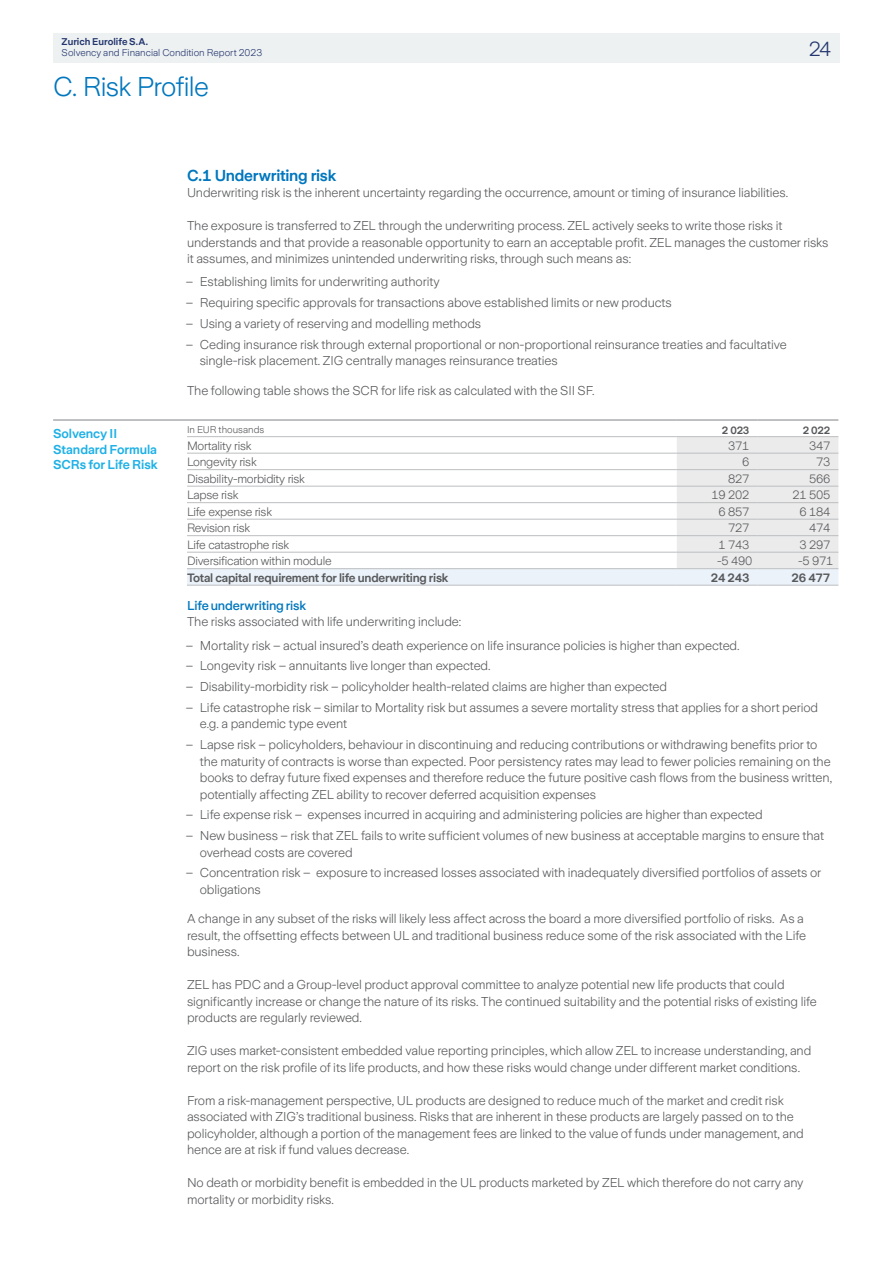
<style>
.page{position:relative;width:893px;height:1263px;background:#fff}
.page>*{position:absolute;margin:0;border:0;box-sizing:border-box;transform-origin:0 0}
.t1{font:300 27px "Zurich Sans";letter-spacing:-.03em;color:#0077be}
.t2{font:300 20.25px "Zurich Sans";color:#23366f}
.t3{font:600 15.75px "Zurich Sans";letter-spacing:-.02em;color:#0077be}
.t4{font:300 12.75px/16.5px "Zurich Sans";letter-spacing:-.01em;color:#58595b}
.t5{font:600 12.75px/15.8px "Zurich Sans";letter-spacing:-.01em;color:#1fb1e6}
.t6{font:500 12.75px "Zurich Sans";letter-spacing:-.01em;color:#0077be}
.t7{font:300 12px "Zurich Sans";letter-spacing:-.02em;color:#58595b}
.t8{font:600 12px "Zurich Sans";letter-spacing:-.02em;color:#58595b}
.t9{font:600 10.5px "Zurich Sans";letter-spacing:-.02em;color:#58595b}
.t10{font:300 9.75px "Zurich Sans";color:#23366f}
.t11{font:600 9.75px "Zurich Sans";color:#23366f}
.t12{font:300 9.75px "Zurich Sans";color:#58595b}
</style>
<div class="page">
<div style="left:53px;top:33px;width:787px;height:29px;background:#eef1f1"></div>
<svg style="left:187px;top:437px;width:651px;height:148px"></svg>
<hr style="left:53px;top:420px;width:134px;height:1px;background:#808285">
<hr style="left:187px;top:420px;width:490px;height:1px;background:#808285">
<hr style="left:677px;top:420px;width:81px;height:1px;background:#808285">
<hr style="left:758px;top:420px;width:80px;height:1px;background:#808285">
<hr style="left:187px;top:436px;width:490px;height:1px;background:#bcbec0">
<hr style="left:187px;top:453px;width:490px;height:1px;background:#bcbec0">
<hr style="left:187px;top:469px;width:490px;height:1px;background:#bcbec0">
<hr style="left:187px;top:486px;width:490px;height:1px;background:#bcbec0">
<hr style="left:187px;top:502px;width:490px;height:1px;background:#bcbec0">
<hr style="left:187px;top:519px;width:490px;height:1px;background:#bcbec0">
<hr style="left:187px;top:535px;width:490px;height:1px;background:#bcbec0">
<hr style="left:187px;top:552px;width:490px;height:1px;background:#bcbec0">
<hr style="left:187px;top:568px;width:490px;height:1px;background:#bcbec0">
<hr style="left:187px;top:585px;width:490px;height:1px;background:#bcbec0">
<hr style="left:677px;top:436px;width:81px;height:1px;background:#bcbec0">
<hr style="left:758px;top:436px;width:80px;height:1px;background:#bcbec0">
<hr style="left:677px;top:453px;width:81px;height:1px;background:#bcbec0">
<hr style="left:758px;top:453px;width:80px;height:1px;background:#bcbec0">
<hr style="left:677px;top:469px;width:81px;height:1px;background:#bcbec0">
<hr style="left:758px;top:469px;width:80px;height:1px;background:#bcbec0">
<hr style="left:677px;top:486px;width:81px;height:1px;background:#bcbec0">
<hr style="left:758px;top:486px;width:80px;height:1px;background:#bcbec0">
<hr style="left:677px;top:502px;width:81px;height:1px;background:#bcbec0">
<hr style="left:758px;top:502px;width:80px;height:1px;background:#bcbec0">
<hr style="left:677px;top:519px;width:81px;height:1px;background:#bcbec0">
<hr style="left:758px;top:519px;width:80px;height:1px;background:#bcbec0">
<hr style="left:677px;top:535px;width:81px;height:1px;background:#bcbec0">
<hr style="left:758px;top:535px;width:80px;height:1px;background:#bcbec0">
<hr style="left:677px;top:552px;width:81px;height:1px;background:#bcbec0">
<hr style="left:758px;top:552px;width:80px;height:1px;background:#bcbec0">
<hr style="left:677px;top:568px;width:81px;height:1px;background:#bcbec0">
<hr style="left:758px;top:568px;width:80px;height:1px;background:#bcbec0">
<hr style="left:677px;top:585px;width:81px;height:1px;background:#bcbec0">
<hr style="left:758px;top:585px;width:80px;height:1px;background:#bcbec0">
<p class="t11" style="left:62px;top:36px;width:88px">Zurich Eurolife S.A.</p>
<p class="t10" style="left:62px;top:47px;width:202px">Solvency and Financial Condition Report 2023</p>
<h2 class="t2" style="left:809px;top:38px;width:24px">24</h2>
<h1 class="t1" style="left:53px;top:72px;width:157px">C. Risk Profile</h1>
<p class="t3" style="left:187px;top:167px;width:151px">C.1 Underwriting risk</p>
<p class="t4" style="left:187px;top:185px;width:603px">Underwriting risk is the inherent uncertainty regarding the occurrence, amount or timing of insurance liabilities.</p>
<p class="t4" style="left:187px;top:218px;width:643px">The exposure is transferred to ZEL through the underwriting process. ZEL actively seeks to write those risks it understands and that provide a reasonable opportunity to earn an acceptable profit. ZEL manages the customer risks it assumes, and minimizes unintended underwriting risks, through such means as:</p>
<p class="t4" style="left:186px;top:274px;width:256px">– Establishing limits for underwriting authority</p>
<p class="t4" style="left:186px;top:295px;width:488px">– Requiring specific approvals for transactions above established limits or new products</p>
<p class="t4" style="left:186px;top:316px;width:297px">– Using a variety of reserving and modelling methods</p>
<p class="t4" style="left:200px;top:336px;width:588px;text-indent:-14px">– Ceding insurance risk through external proportional or non-proportional reinsurance treaties and facultative single-risk placement. ZIG centrally manages reinsurance treaties</p>
<p class="t4" style="left:187px;top:383px;width:409px">The following table shows the SCR for life risk as calculated with the SII SF.</p>
<p class="t5" style="left:53px;top:426px;width:106px">Solvency II<br>Standard Formula<br>SCRs for Life Risk</p>
<p class="t12" style="left:187px;top:424px;width:79px">In EUR thousands</p>
<p class="t9" style="left:722px;top:424px;width:29px">2 023</p>
<p class="t9" style="left:803px;top:424px;width:29px">2 022</p>
<p class="t7" style="left:187px;top:439px;width:66px">Mortality risk</p>
<p class="t7" style="left:728px;top:439px;width:23px">371</p>
<p class="t7" style="left:809px;top:439px;width:23px">347</p>
<p class="t7" style="left:187px;top:456px;width:71px">Longevity risk</p>
<p class="t7" style="left:742px;top:456px;width:9px">6</p>
<p class="t7" style="left:816px;top:456px;width:16px">73</p>
<p class="t7" style="left:187px;top:472px;width:119px">Disability-morbidity risk</p>
<p class="t7" style="left:728px;top:472px;width:23px">827</p>
<p class="t7" style="left:809px;top:472px;width:23px">566</p>
<p class="t7" style="left:187px;top:489px;width:53px">Lapse risk</p>
<p class="t7" style="left:712px;top:489px;width:39px">19 202</p>
<p class="t7" style="left:792px;top:489px;width:39px">21 505</p>
<p class="t7" style="left:187px;top:505px;width:87px">Life expense risk</p>
<p class="t7" style="left:719px;top:505px;width:32px">6 857</p>
<p class="t7" style="left:799px;top:505px;width:32px">6 184</p>
<p class="t7" style="left:187px;top:522px;width:65px">Revision risk</p>
<p class="t7" style="left:728px;top:522px;width:23px">727</p>
<p class="t7" style="left:809px;top:522px;width:23px">474</p>
<p class="t7" style="left:187px;top:538px;width:104px">Life catastrophe risk</p>
<p class="t7" style="left:719px;top:538px;width:32px">1 743</p>
<p class="t7" style="left:799px;top:538px;width:32px">3 297</p>
<p class="t7" style="left:187px;top:555px;width:146px">Diversification within module</p>
<p class="t7" style="left:717px;top:555px;width:37px">-5 490</p>
<p class="t7" style="left:798px;top:555px;width:37px">-5 971</p>
<p class="t8" style="left:187px;top:571px;width:263px">Total capital requirement for life underwriting risk</p>
<p class="t8" style="left:711px;top:571px;width:40px">24 243</p>
<p class="t8" style="left:792px;top:571px;width:40px">26 477</p>
<p class="t6" style="left:187px;top:598px;width:121px">Life underwriting risk</p>
<p class="t4" style="left:187px;top:614px;width:276px">The risks associated with life underwriting include:</p>
<p class="t4" style="left:186px;top:637px;width:555px">– Mortality risk – actual insured’s death experience on life insurance policies is higher than expected.</p>
<p class="t4" style="left:186px;top:658px;width:306px">– Longevity risk – annuitants live longer than expected.</p>
<p class="t4" style="left:186px;top:679px;width:483px">– Disability-morbidity risk – policyholder health-related claims are higher than expected</p>
<p class="t4" style="left:200px;top:699px;width:620px;text-indent:-14px">– Life catastrophe risk – similar to Mortality risk but assumes a severe mortality stress that applies for a short period e.g. a pandemic type event</p>
<p class="t4" style="left:200px;top:737px;width:634px;text-indent:-14px">– Lapse risk – policyholders, behaviour in discontinuing and reducing contributions or withdrawing benefits prior to the maturity of contracts is worse than expected. Poor persistency rates may lead to fewer policies remaining on the books to defray future fixed expenses and therefore reduce the future positive cash flows from the business written, potentially affecting ZEL ability to recover deferred acquisition expenses</p>
<p class="t4" style="left:186px;top:807px;width:579px">– Life expense risk – expenses incurred in acquiring and administering policies are higher than expected</p>
<p class="t4" style="left:200px;top:828px;width:626px;text-indent:-14px">– New business – risk that ZEL fails to write sufficient volumes of new business at acceptable margins to ensure that overhead costs are covered</p>
<p class="t4" style="left:200px;top:865px;width:623px;text-indent:-14px">– Concentration risk – exposure to increased losses associated with inadequately diversified portfolios of assets or obligations</p>
<p class="t4" style="left:187px;top:911px;width:621px">A change in any subset of the risks will likely less affect across the board a more diversified portfolio of risks. As a result, the offsetting effects between UL and traditional business reduce some of the risk associated with the Life business.</p>
<p class="t4" style="left:187px;top:977px;width:631px">ZEL has PDC and a Group-level product approval committee to analyze potential new life products that could significantly increase or change the nature of its risks. The continued suitability and the potential risks of existing life products are regularly reviewed.</p>
<p class="t4" style="left:187px;top:1043px;width:626px">ZIG uses market-consistent embedded value reporting principles, which allow ZEL to increase understanding, and report on the risk profile of its life products, and how these risks would change under different market conditions.</p>
<p class="t4" style="left:187px;top:1092px;width:618px">From a risk-management perspective, UL products are designed to reduce much of the market and credit risk associated with ZIG’s traditional business. Risks that are inherent in these products are largely passed on to the policyholder, although a portion of the management fees are linked to the value of funds under management, and hence are at risk if fund values decrease.</p>
<p class="t4" style="left:187px;top:1175px;width:618px">No death or morbidity benefit is embedded in the UL products marketed by ZEL which therefore do not carry any mortality or morbidity risks.</p>
</div>
